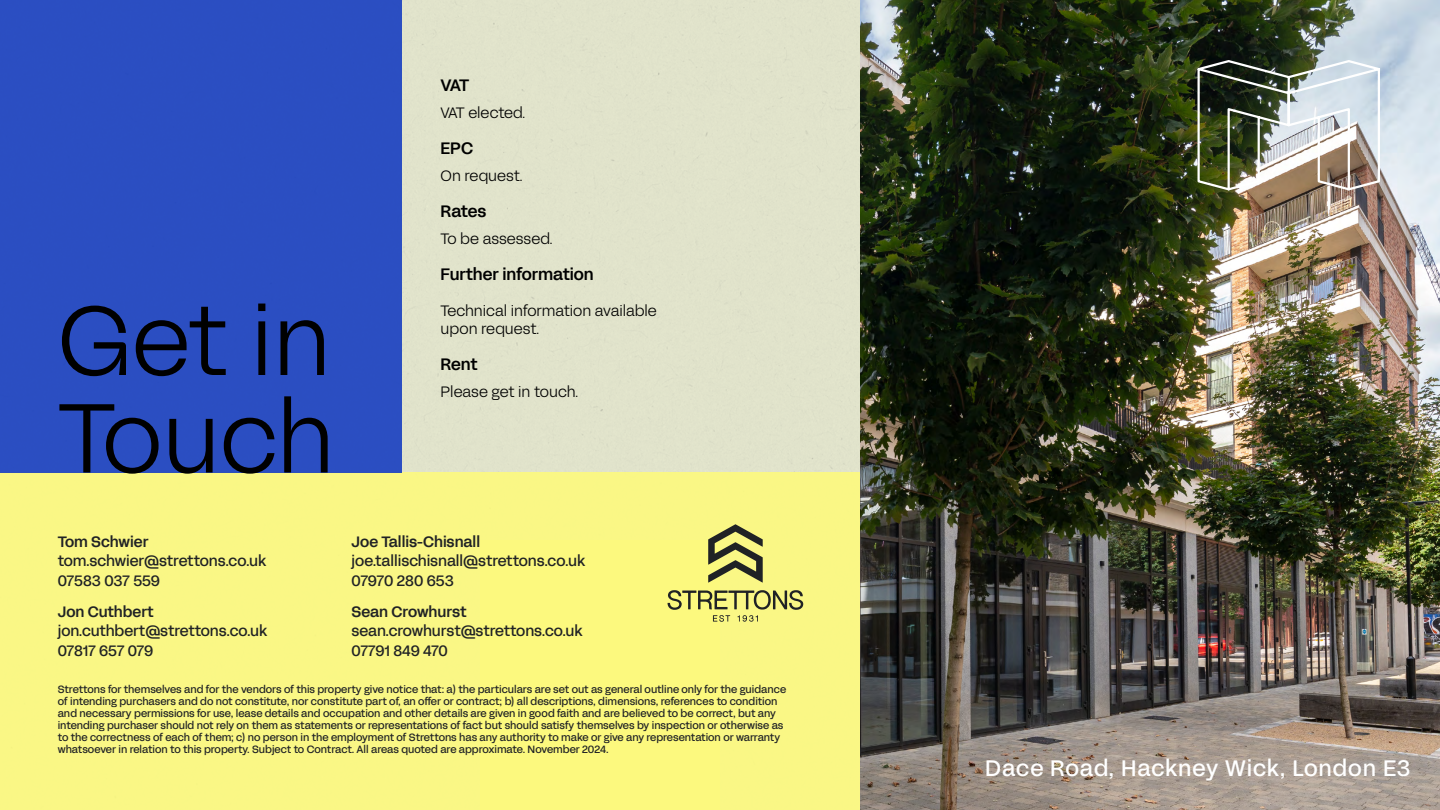
<style>
.page{position:relative;width:1440px;height:810px;background:#fff}
.page>*{position:absolute;margin:0;border:0;box-sizing:border-box;transform-origin:0 0}
.t1{font:300 97.5px/97.5px "FFF Acid Grotesk";color:#000}
.t2{font:22.35px "FFF Acid Grotesk Regular TRIAL";letter-spacing:.04em;color:#fff}
.t3{font:500 16.5px "FFF Acid Grotesk";color:#000}
.t4{font:15px/19.5px "FFF Acid Grotesk Regular TRIAL";letter-spacing:-.005em;color:#202225}
.t5{font:300 15px/18px "FFF Acid Grotesk";color:#000}
.t6{font:500 15px "FFF Acid Grotesk";color:#202225}
.t7{font:10.5px/12px "FFF Acid Grotesk Regular TRIAL";color:#202225}
</style>
<div class="page">
<img style="left:861px;top:0;width:579px;height:810px">
<svg style="left:861px;top:758px;width:339px;height:52px;background:#998c80"></svg>
<div style="left:0;top:0;width:861px;height:810px;background:#e1e3cb"></div>
<div style="left:0;top:472px;width:861px;height:338px;background:#faf785"></div>
<div style="left:0;top:0;width:401px;height:472px;background:#2b4ec2"></div>
<div style="left:480px;top:540px;width:240px;height:270px;background:#fdfa7e"></div>
<svg style="left:708px;top:524px;width:55px;height:59px"></svg>
<svg style="left:668px;top:590px;width:135px;height:32px"></svg>
<img style="left:1196px;top:59px;width:186px;height:133px">
<h1 class="t1" style="left:58px;top:288px;width:279px">Get in<br>Touch</h1>
<h3 class="t3" style="left:441px;top:74px;width:30px">VAT</h3>
<h3 class="t5" style="left:441px;top:103px;width:86px">VAT elected.</h3>
<h3 class="t3" style="left:441px;top:137px;width:34px">EPC</h3>
<h3 class="t5" style="left:441px;top:166px;width:84px">On request.</h3>
<h3 class="t3" style="left:441px;top:200px;width:47px">Rates</h3>
<h3 class="t5" style="left:441px;top:229px;width:114px">To be assessed.</h3>
<h3 class="t3" style="left:441px;top:263px;width:155px">Further information</h3>
<h3 class="t5" style="left:441px;top:301px;width:218px">Technical information available upon request.</h3>
<h3 class="t3" style="left:441px;top:353px;width:38px">Rent</h3>
<h3 class="t5" style="left:441px;top:382px;width:139px">Please get in touch.</h3>
<h3 class="t6" style="left:58px;top:532px;width:92px">Tom Schwier</h3>
<h3 class="t4" style="left:58px;top:550px;width:210px">tom.schwier@strettons.co.uk<br>07583 037 559</h3>
<h3 class="t6" style="left:58px;top:601px;width:97px">Jon Cuthbert</h3>
<h3 class="t4" style="left:58px;top:620px;width:211px">jon.cuthbert@strettons.co.uk<br>07817 657 079</h3>
<h3 class="t6" style="left:351px;top:532px;width:130px">Joe Tallis-Chisnall</h3>
<h3 class="t4" style="left:351px;top:550px;width:235px">joe.tallischisnall@strettons.co.uk<br>07970 280 653</h3>
<h3 class="t6" style="left:351px;top:601px;width:117px">Sean Crowhurst</h3>
<h3 class="t4" style="left:351px;top:620px;width:233px">sean.crowhurst@strettons.co.uk<br>07791 849 470</h3>
<p class="t7" style="left:58px;top:682px;width:730px">Strettons for themselves and for the vendors of this property give notice that: a) the particulars are set out as general outline only for the guidance of intending purchasers and do not constitute, nor constitute part of, an offer or contract; b) all descriptions, dimensions, references to condition and necessary permissions for use, lease details and occupation and other details are given in good faith and are believed to be correct, but any intending purchaser should not rely on them as statements or representations of fact but should satisfy themselves by inspection or otherwise as to the correctness of each of them; c) no person in the employment of Strettons has any authority to make or give any representation or warranty whatsoever in relation to this property. Subject to Contract. All areas quoted are approximate. November 2024.</p>
<h2 class="t2" style="left:985px;top:750px;width:427px">Dace Road, Hackney Wick, London E3</h2>
</div>
